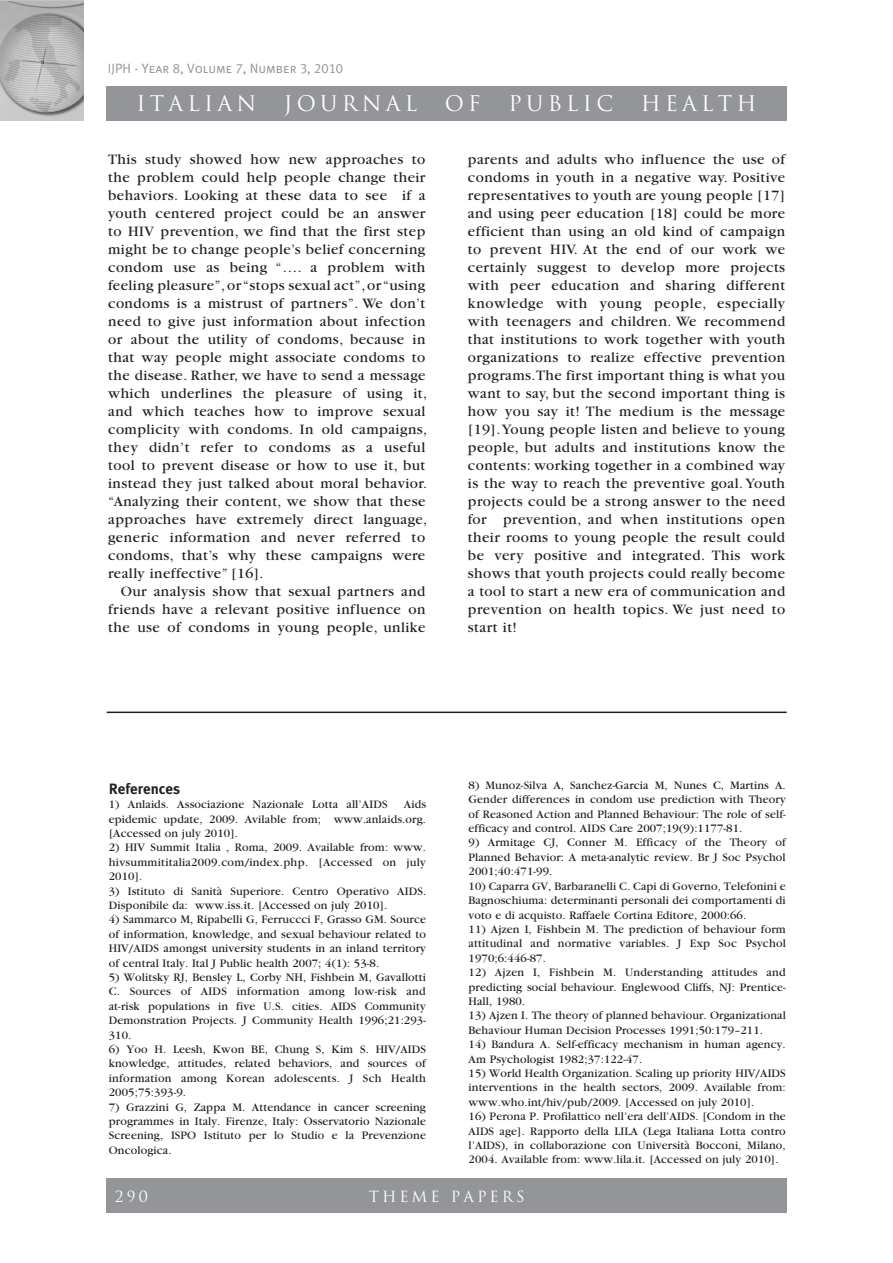
<style>
.page{position:relative;width:893px;height:1263px;background:#fff}
.page>*{position:absolute;margin:0;border:0;box-sizing:border-box;transform-origin:0 0}
.t1{font:21px "Trajan";letter-spacing:.2em;color:#fff}
.t2{font:15px/18px "Garamond";letter-spacing:.03em;color:#231f20;text-align:justify}
.t3{font:15px "Trajan";letter-spacing:.2em;color:#fff}
.t4{font:700 15px "Meta Plus";color:#231f20}
.t5{font:13.5px "Meta Plus Normal Caps";color:#939598}
.t6{font:12px/14.4px "Garamond";letter-spacing:.01em;color:#231f20;text-align:justify}
</style>
<div class="page">
<div style="left:0;top:0;width:84px;height:5px;background:#c1c2c4"></div>
<img style="left:0;top:1px;width:84px;height:119px">
<div style="left:106px;top:1179px;width:681px;height:34px;background:#939598"></div>
<div style="left:106px;top:86px;width:681px;height:34px;background:#939598"></div>
<hr style="left:107px;top:711px;width:680px;height:2px;background:#231f20">
<p class="t5" style="left:108px;top:60px;width:237px">IJPH - Year 8, Volume 7, Number 3, 2010</p>
<h1 class="t1" style="left:136px;top:91px;width:121px">ITALIAN</h1>
<h1 class="t1" style="left:284px;top:91px;width:135px">JOURNAL</h1>
<h1 class="t1" style="left:445px;top:91px;width:37px">OF</h1>
<h1 class="t1" style="left:508px;top:91px;width:106px">PUBLIC</h1>
<h1 class="t1" style="left:641px;top:91px;width:117px">HEALTH</h1>
<p class="t2" style="left:108px;top:150px;width:321px;text-align:left">This study showed how new approaches to the problem could help people change their behaviors. Looking at these data to see if a youth centered project could be an answer to HIV prevention, we find that the first step might be to change people’s belief concerning condom use as being “…. a problem with feeling pleasure”, or “stops sexual act”, or “using condoms is a mistrust of partners”. We don’t need to give just information about infection or about the utility of condoms, because in that way people might associate condoms to the disease. Rather, we have to send a message which underlines the pleasure of using it, and which teaches how to improve sexual complicity with condoms. In old campaigns, they didn’t refer to condoms as a useful tool to prevent disease or how to use it, but instead they just talked about moral behavior. “Analyzing their content, we show that these approaches have extremely direct language, generic information and never referred to condoms, that’s why these campaigns were really ineffective” [16].</p>
<p class="t2" style="left:108px;top:582px;width:319px;text-indent:13px">Our analysis show that sexual partners and friends have a relevant positive influence on the use of condoms in young people, unlike</p>
<p class="t2" style="left:468px;top:150px;width:319px">parents and adults who influence the use of condoms in youth in a negative way. Positive representatives to youth are young people [17] and using peer education [18] could be more efficient than using an old kind of campaign to prevent HIV. At the end of our work we certainly suggest to develop more projects with peer education and sharing different knowledge with young people, especially with teenagers and children. We recommend that institutions to work together with youth organizations to realize effective prevention programs. The first important thing is what you want to say, but the second important thing is how you say it! The medium is the message [19]. Young people listen and believe to young people, but adults and institutions know the contents: working together in a combined way is the way to reach the preventive goal. Youth projects could be a strong answer to the need for prevention, and when institutions open their rooms to young people the result could be very positive and integrated. This work shows that youth projects could really become a tool to start a new era of communication and prevention on health topics. We just need to start it!</p>
<p class="t4" style="left:109px;top:780px;width:73px">References</p>
<p class="t6" style="left:109px;top:797px;width:280px">1) Anlaids. Associazione Nazionale Lotta all’AIDS</p>
<p class="t6" style="left:109px;top:797px;width:319px;text-indent:295px">Aids epidemic update, 2009. Avilable from; www.anlaids.org. [Accessed on july 2010].</p>
<p class="t6" style="left:109px;top:841px;width:319px">2) HIV Summit Italia , Roma, 2009. Available from: www. hivsummititalia2009.com/index.php. [Accessed on july 2010].</p>
<p class="t6" style="left:109px;top:884px;width:319px">3) Istituto di Sanità Superiore. Centro Operativo AIDS.<br>Disponibile da: www.iss.it. [Accessed on july 2010].</p>
<p class="t6" style="left:109px;top:913px;width:319px">4) Sammarco M, Ripabelli G, Ferruccci F, Grasso GM. Source of information, knowledge, and sexual behaviour related to HIV/AIDS amongst university students in an inland territory of central Italy. Ital J Public health 2007; 4(1): 53-8.</p>
<p class="t6" style="left:109px;top:970px;width:319px">5) Wolitsky RJ, Bensley L, Corby NH, Fishbein M, Gavallotti C. Sources of AIDS information among low-risk and at-risk populations in five U.S. cities. AIDS Community Demonstration Projects. J Community Health 1996;21:293- 310.</p>
<p class="t6" style="left:109px;top:1042px;width:319px">6) Yoo H. Leesh, Kwon BE, Chung S, Kim S. HIV/AIDS knowledge, attitudes, related behaviors, and sources of information among Korean adolescents. J Sch Health 2005;75:393-9.</p>
<p class="t6" style="left:109px;top:1100px;width:319px">7) Grazzini G, Zappa M. Attendance in cancer screening programmes in Italy. Firenze, Italy: Osservatorio Nazionale Screening, ISPO Istituto per lo Studio e la Prevenzione Oncologica.</p>
<p class="t6" style="left:469px;top:778px;width:319px">8) Munoz-Silva A, Sanchez-Garcia M, Nunes C, Martins A.<br>Gender differences in condom use prediction with Theory of Reasoned Action and Planned Behaviour: The role of self&shy;efficacy and control. AIDS Care 2007;19(9):1177-81.</p>
<p class="t6" style="left:469px;top:836px;width:319px">9) Armitage CJ, Conner M. Efficacy of the Theory of Planned Behavior: A meta-analytic review. Br J Soc Psychol 2001;40:471-99.</p>
<p class="t6" style="left:469px;top:879px;width:319px">10) Caparra GV, Barbaranelli C. Capi di Governo, Telefonini e Bagnoschiuma: determinanti personali dei comportamenti di voto e di acquisto. Raffaele Cortina Editore, 2000:66.</p>
<p class="t6" style="left:469px;top:922px;width:319px">11) Ajzen I, Fishbein M. The prediction of behaviour form attitudinal and normative variables. J Exp Soc Psychol 1970;6:446-87.</p>
<p class="t6" style="left:469px;top:965px;width:319px">12) Ajzen I, Fishbein M. Understanding attitudes and predicting social behaviour. Englewood Cliffs, NJ: Prentice-Hall, 1980.</p>
<p class="t6" style="left:469px;top:1008px;width:319px">13) Ajzen I. The theory of planned behaviour. Organizational<br>Behaviour Human Decision Processes 1991;50:179–211.</p>
<p class="t6" style="left:469px;top:1037px;width:319px">14) Bandura A. Self-efficacy mechanism in human agency.<br>Am Psychologist 1982;37:122-47.</p>
<p class="t6" style="left:469px;top:1066px;width:319px">15) World Health Organization. Scaling up priority HIV/AIDS interventions in the health sectors, 2009. Available from: www.who.int/hiv/pub/2009. [Accessed on july 2010].</p>
<p class="t6" style="left:469px;top:1109px;width:319px">16) Perona P. Profilattico nell’era dell’AIDS. [Condom in the AIDS age]. Rapporto della LILA (Lega Italiana Lotta contro l’AIDS), in collaborazione con Università Bocconi, Milano, 2004. Available from: www.lila.it. [Accessed on july 2010].</p>
<p class="t3" style="left:115px;top:1187px;width:35px">290</p>
<p class="t3" style="left:369px;top:1187px;width:157px">THEME PAPERS</p>
</div>
